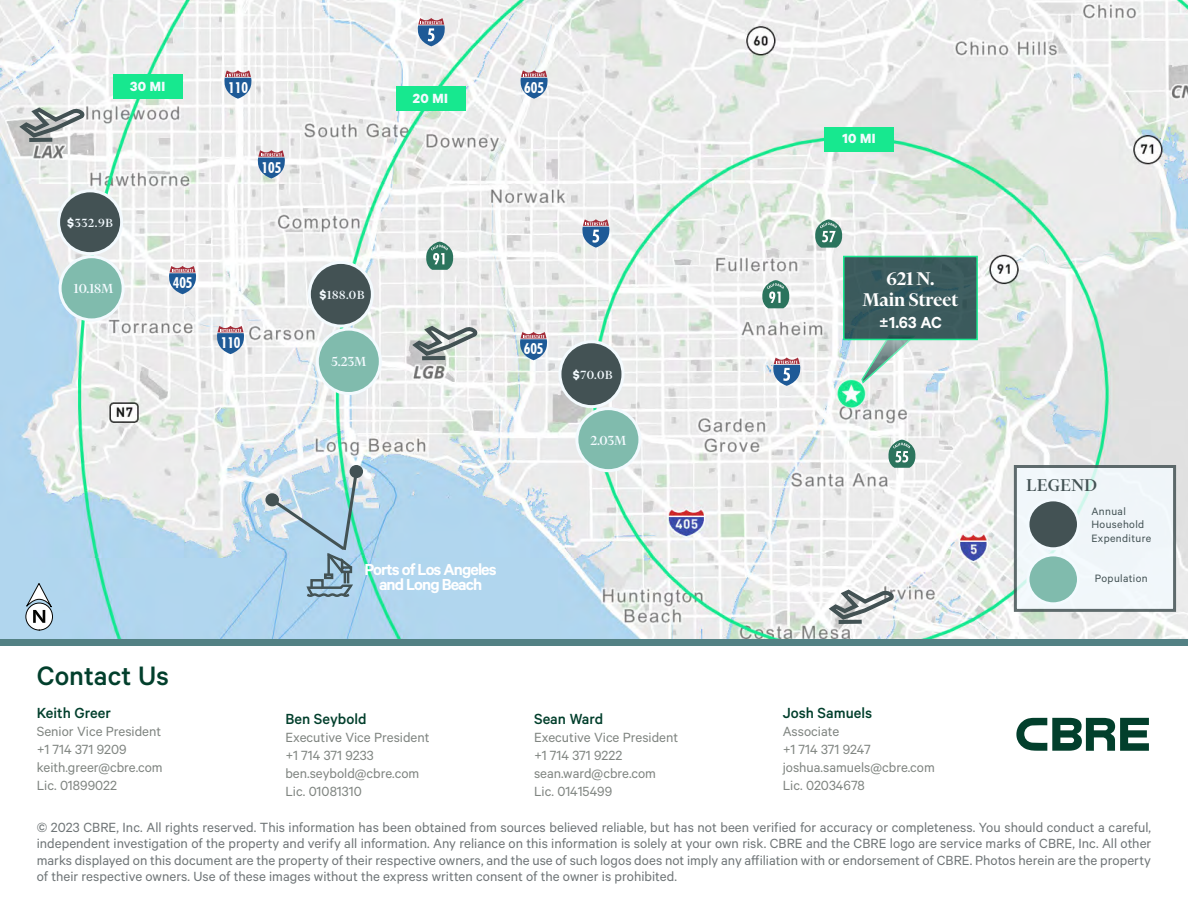
<style>
.page{position:relative;width:1188px;height:918px;background:#fff}
.page>*{position:absolute;margin:0;border:0;box-sizing:border-box;transform-origin:0 0}
.Contact_Us{font:500 30px "Calibre";color:#023f2c}
.t1{font:600 21px "Financier Display";color:#fff}
.HEADERS{font:500 19.5px "Financier Display";letter-spacing:.03em;color:#435254}
.t2{font:600 18px "Calibre";letter-spacing:-.05em;color:#fff}
.Broker_Name{font:500 16.5px "Calibre";color:#023f2c}
.t3{font:15px/16.5px "Calibre";color:#6f7577;text-align:justify}
.Contact_Info{font:15px "Calibre";color:#808581}
.t4{font:700 condensed 15px "Futura BT";color:#fff}
.t5{font:500 15px "Financier Display";color:#f3fafe}
.Broker_Name-2{font:15px "Calibre";color:#808581}
.subheaders{font:700 15px "Calibre";letter-spacing:.02em;color:#f3fafe}
.t6{font:500 13.5px "Financier Display";letter-spacing:.05em;color:#f3fafe}
.HEADERS-2{font:12px "Calibre";letter-spacing:.03em;color:#435254}
.s1{font-family:"Calibre";font-weight:700}
</style>
<div class="page">
<svg style="left:1016px;top:718px;width:133px;height:33px"></svg>
<img style="left:0;top:0;width:1188px;height:640px">
<svg style="left:17px;top:106px;width:70px;height:34px"></svg>
<div style="left:29px;top:138px;width:23px;height:4px;border:3px solid #435254"></div>
<svg style="left:410px;top:324px;width:70px;height:35px;background:#b5bcb9"></svg>
<div style="left:422px;top:356px;width:23px;height:4px;border:3px solid #435254"></div>
<svg style="left:860px;top:340px;width:57px;height:45px"></svg>
<div style="left:844px;top:256px;width:133px;height:83px;background:#3b5a5d"></div>
<div style="left:843px;top:256px;width:135px;height:84px;border:2px solid #17e88f"></div>
<div style="left:0;top:640px;width:1188px;height:6px;background:#538184"></div>
<div style="left:350px;top:465px;width:13px;height:13px;border:2px solid #435254;border-radius:50%"></div>
<svg style="left:268px;top:468px;width:92px;height:130px;background:#a9cadc"></svg>
<div style="left:266px;top:494px;width:12px;height:12px;background:#435254;border-radius:50%"></div>
<div style="left:265px;top:493px;width:14px;height:13px;border:2px solid #435254;border-radius:50%"></div>
<svg style="left:582px;top:219px;width:28px;height:29px"></svg>
<svg style="left:26px;top:582px;width:62px;height:58px;background:#aecbde"></svg>
<svg style="left:826px;top:588px;width:70px;height:34px"></svg>
<div style="left:839px;top:620px;width:23px;height:4px;border:3px solid #435254"></div>
<svg style="left:417px;top:18px;width:29px;height:28px"></svg>
<svg style="left:773px;top:357px;width:28px;height:29px"></svg>
<svg style="left:761px;top:280px;width:30px;height:28px"></svg>
<svg style="left:424px;top:242px;width:31px;height:28px"></svg>
<svg style="left:257px;top:150px;width:29px;height:28px"></svg>
<svg style="left:168px;top:266px;width:29px;height:28px"></svg>
<svg style="left:520px;top:70px;width:28px;height:29px"></svg>
<svg style="left:519px;top:332px;width:29px;height:28px"></svg>
<svg style="left:224px;top:70px;width:28px;height:29px"></svg>
<svg style="left:216px;top:326px;width:29px;height:28px"></svg>
<svg style="left:813px;top:219px;width:31px;height:29px"></svg>
<svg style="left:887px;top:440px;width:30px;height:28px"></svg>
<div style="left:396px;top:87px;width:69px;height:24px;background:#17e88f"></div>
<div style="left:825px;top:127px;width:69px;height:24px;background:#17e88f"></div>
<div style="left:113px;top:75px;width:70px;height:24px;background:#17e88f"></div>
<div style="left:309px;top:262px;width:63px;height:64px;background:#435254;border-radius:50%"></div>
<div style="left:308px;top:261px;width:66px;height:67px;border:3px solid #f3fafe;border-radius:50%"></div>
<div style="left:560px;top:342px;width:63px;height:65px;background:#435254;border-radius:50%"></div>
<div style="left:558px;top:340px;width:67px;height:68px;border:3px solid #f3fafe;border-radius:50%"></div>
<div style="left:59px;top:191px;width:63px;height:63px;background:#435254;border-radius:50%"></div>
<div style="left:57px;top:189px;width:66px;height:66px;border:3px solid #f3fafe;border-radius:50%"></div>
<div style="left:577px;top:409px;width:63px;height:62px;background:#80bbad;border-radius:50%"></div>
<div style="left:575px;top:407px;width:66px;height:65px;border:3px solid #f3fafe;border-radius:50%"></div>
<div style="left:60px;top:257px;width:63px;height:63px;background:#80bbad;border-radius:50%"></div>
<div style="left:59px;top:255px;width:66px;height:66px;border:3px solid #f3fafe;border-radius:50%"></div>
<div style="left:317px;top:329px;width:63px;height:65px;background:#80bbad;border-radius:50%"></div>
<div style="left:316px;top:328px;width:66px;height:67px;border:3px solid #f3fafe;border-radius:50%"></div>
<div style="left:1014px;top:465px;width:162px;height:147px;background:#f3fafe;border:3px solid #435254"></div>
<div style="left:1028px;top:500px;width:51px;height:49px;background:#435254;border-radius:50%"></div>
<div style="left:1026px;top:498px;width:54px;height:52px;border:3px solid #f3fafe;border-radius:50%"></div>
<div style="left:1028px;top:555px;width:51px;height:49px;background:#80bbad;border-radius:50%"></div>
<div style="left:1026px;top:553px;width:54px;height:52px;border:3px solid #f3fafe;border-radius:50%"></div>
<p class="subheaders" style="left:130px;top:77px;width:36px">30 MI</p>
<p class="t6" style="left:67px;top:216px;width:47px"><span class="s1">$</span>332.9B</p>
<p class="t5" style="left:74px;top:281px;width:41px">10.18M</p>
<p class="t4" style="left:173px;top:274px;width:21px">405</p>
<p class="t4" style="left:228px;top:78px;width:21px">110</p>
<p class="t4" style="left:262px;top:158px;width:21px">105</p>
<p class="t4" style="left:221px;top:334px;width:21px">110</p>
<p class="t6" style="left:320px;top:287px;width:46px"><span class="s1">$</span>188.0B</p>
<p class="t5" style="left:331px;top:354px;width:37px">5.23M</p>
<p class="subheaders" style="left:413px;top:89px;width:37px">20 MI</p>
<p class="t4" style="left:524px;top:78px;width:21px">605</p>
<p class="t4" style="left:524px;top:340px;width:21px">605</p>
<p class="t6" style="left:573px;top:367px;width:41px"><span class="s1">$</span>70.0B</p>
<p class="t5" style="left:590px;top:432px;width:38px">2.03M</p>
<p class="Contact_Us" style="left:37px;top:659px;width:134px">Contact Us</p>
<p class="Broker_Name" style="left:37px;top:703px;width:76px">Keith Greer</p>
<p class="Contact_Info" style="left:37px;top:722px;width:126px">Senior Vice President</p>
<p class="Contact_Info" style="left:37px;top:740px;width:91px">+1 714 371 9209</p>
<p class="Contact_Info" style="left:37px;top:758px;width:128px">keith.greer@cbre.com</p>
<p class="Contact_Info" style="left:37px;top:776px;width:82px">Lic. 01899022</p>
<p class="t2" style="left:365px;top:558px;width:134px">Ports of Los Angeles</p>
<p class="t2" style="left:379px;top:573px;width:105px">and Long Beach</p>
<p class="Broker_Name" style="left:285px;top:709px;width:83px">Ben Seybold</p>
<p class="Contact_Info" style="left:285px;top:728px;width:146px">Executive Vice President</p>
<p class="Contact_Info" style="left:285px;top:746px;width:90px">+1 714 371 9233</p>
<p class="Contact_Info" style="left:285px;top:764px;width:135px">ben.seybold@cbre.com</p>
<p class="Contact_Info" style="left:285px;top:782px;width:78px">Lic. 01081310</p>
<p class="Broker_Name" style="left:534px;top:709px;width:71px">Sean Ward</p>
<p class="Contact_Info" style="left:534px;top:728px;width:146px">Executive Vice President</p>
<p class="Contact_Info" style="left:534px;top:746px;width:90px">+1 714 371 9222</p>
<p class="Contact_Info" style="left:534px;top:764px;width:123px">sean.ward@cbre.com</p>
<p class="Broker_Name-2" style="left:534px;top:782px;width:80px">Lic. 01415499</p>
<p class="subheaders" style="left:842px;top:130px;width:35px">10 MI</p>
<p class="t1" style="left:886px;top:264px;width:49px">621 N.</p>
<p class="t1" style="left:863px;top:285px;width:97px">Main Street</p>
<p class="t2" style="left:879px;top:312px;width:64px">±1.63 AC</p>
<p class="Broker_Name" style="left:783px;top:703px;width:91px">Josh Samuels</p>
<p class="Contact_Info" style="left:783px;top:722px;width:58px">Associate</p>
<p class="Contact_Info" style="left:783px;top:740px;width:90px">+1 714 371 9247</p>
<p class="Contact_Info" style="left:783px;top:758px;width:154px">joshua.samuels@cbre.com</p>
<p class="Contact_Info" style="left:783px;top:776px;width:84px">Lic. 02034678</p>
<p class="HEADERS" style="left:1026px;top:475px;width:72px">LEGEND</p>
<p class="HEADERS-2" style="left:1091px;top:504px;width:36px">Annual</p>
<p class="HEADERS-2" style="left:1091px;top:518px;width:54px">Household</p>
<p class="HEADERS-2" style="left:1091px;top:531px;width:61px">Expenditure</p>
<p class="HEADERS-2" style="left:1095px;top:571px;width:54px">Population</p>
<p class="t3" style="left:37px;top:818px;width:1116px">© 2023 CBRE, Inc. All rights reserved. This information has been obtained from sources believed reliable, but has not been verified for accuracy or completeness. You should conduct a careful, independent investigation of the property and verify all information. Any reliance on this information is solely at your own risk. CBRE and the CBRE logo are service marks of CBRE, Inc. All other marks displayed on this document are the property of their respective owners, and the use of such logos does not imply any affiliation with or endorsement of CBRE. Photos herein are the property of their respective owners. Use of these images without the express written consent of the owner is prohibited.</p>
</div>
